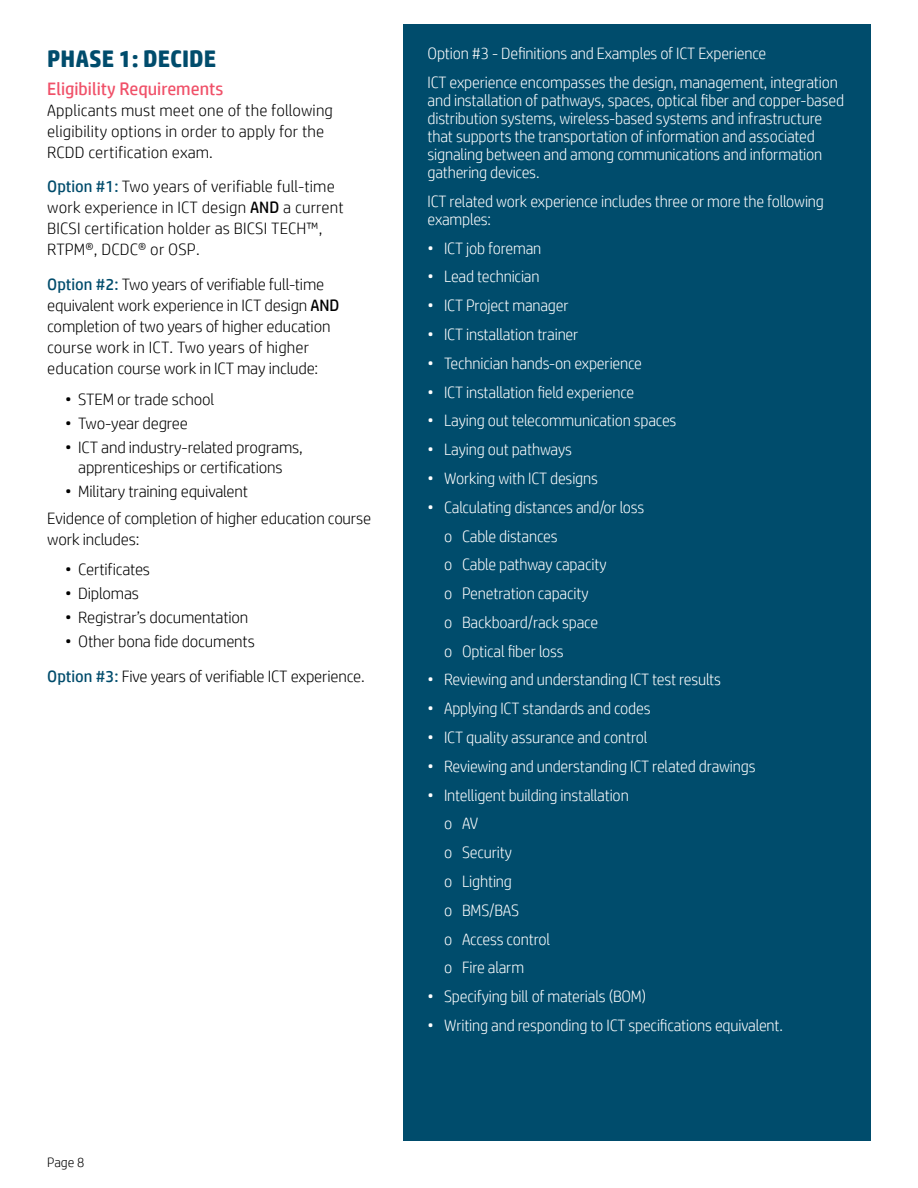
<style>
.page{position:relative;width:918px;height:1188px;background:#fff}
.page>*{position:absolute;margin:0;border:0;box-sizing:border-box;transform-origin:0 0}
.t1{font:700 24px "HP Simplified";color:#004c6c}
.t2{font:18px "HP Simplified";color:#f05169}
.t3{font:300 16.5px/28.8px "HP Simplified";letter-spacing:-.01em;color:#fff;scale:.96 1}
.t4{font:300 16.5px/21px "HP Simplified";letter-spacing:-.01em;color:#000}
.t5{font:300 16.5px/21px "HP Simplified";letter-spacing:.01em;color:#000}
.t6{font:300 13.5px "HP Simplified";color:#000}
.s1{font-weight:400;color:#004c6c}
.s2{font-weight:400}
</style>
<div class="page">
<div style="left:403px;top:24px;width:468px;height:1117px;background:#004c6c"></div>
<h1 class="t1" style="left:47px;top:43px;width:171px">PHASE 1: DECIDE</h1>
<p class="t2" style="left:47px;top:76px;width:178px">Eligibility Requirements</p>
<p class="t5" style="left:47px;top:99px;width:287px">Applicants must meet one of the following eligibility options in order to apply for the<br>RCDD certification exam.</p>
<p class="t5" style="left:47px;top:175px;width:298px"><span class="s1">Option #1:</span> Two years of verifiable full-time work experience in ICT design <span class="s2">AND</span> a current BICSI certification holder as BICSI TECH™, RTPM®, DCDC® or OSP.</p>
<p class="t4" style="left:47px;top:273px;width:294px"><span class="s1">Option #2:</span> Two years of verifiable full-time equivalent work experience in ICT design <span class="s2">AND </span>completion of two years of higher education course work in ICT. Two years of higher education course work in ICT may include:</p>
<p class="t4" style="left:65px;top:388px;width:151px">• STEM or trade school</p>
<p class="t4" style="left:65px;top:412px;width:124px">• Two-year degree</p>
<p class="t4" style="left:65px;top:437px;width:239px;line-height:19.5px;text-align:center">• ICT and industry-related programs, apprenticeships or certifications</p>
<p class="t4" style="left:47px;top:477px;width:325px;line-height:27.8px;text-indent:18px">• Military training equivalent<br>Evidence of completion of higher education course</p>
<p class="t4" style="left:47px;top:529px;width:94px">work includes:</p>
<p class="t4" style="left:65px;top:559px;width:86px">• Certificates</p>
<p class="t4" style="left:65px;top:583px;width:75px">• Diplomas</p>
<p class="t4" style="left:65px;top:607px;width:185px">• Registrar’s documentation</p>
<p class="t4" style="left:47px;top:624px;width:319px;line-height:34.5px;text-indent:18px">• Other bona fide documents<br><span class="s1">Option #3:</span> Five years of verifiable ICT experience.</p>
<p class="t6" style="left:47px;top:1153px;width:39px">Page 8</p>
<p class="t3" style="left:428px;top:39px;width:429px">Option #3 - Definitions and Examples of ICT Experience<br>ICT experience encompasses the design, management, integration</p>
<p class="t3" style="left:428px;top:91px;width:436px;line-height:18px">and installation of pathways, spaces, optical fiber and copper-based distribution systems, wireless-based systems and infrastructure that supports the transportation of information and associated signaling between and among communications and information gathering devices.</p>
<p class="t3" style="left:428px;top:192px;width:414px;line-height:18px">ICT related work experience includes three or more the following examples:</p>
<p class="t3" style="left:428px;top:233px;width:120px">• ICT job foreman</p>
<p class="t3" style="left:428px;top:262px;width:118px">• Lead technician</p>
<p class="t3" style="left:428px;top:291px;width:148px">• ICT Project manager</p>
<p class="t3" style="left:428px;top:319px;width:159px">• ICT installation trainer</p>
<p class="t3" style="left:428px;top:348px;width:225px">• Technician hands-on experience</p>
<p class="t3" style="left:428px;top:377px;width:217px">• ICT installation field experience</p>
<p class="t3" style="left:428px;top:406px;width:261px">• Laying out telecommunication spaces</p>
<p class="t3" style="left:428px;top:435px;width:152px">• Laying out pathways</p>
<p class="t3" style="left:428px;top:463px;width:179px">• Working with ICT designs</p>
<p class="t3" style="left:444px;top:492px;width:210px;text-indent:-17px">• Calculating distances and/or loss o Cable distances<br>o Cable pathway capacity<br>o Penetration capacity<br>o Backboard/rack space<br>o Optical fiber loss</p>
<p class="t3" style="left:428px;top:665px;width:307px">• Reviewing and understanding ICT test results</p>
<p class="t3" style="left:428px;top:694px;width:234px">• Applying ICT standards and codes</p>
<p class="t3" style="left:428px;top:722px;width:231px">• ICT quality assurance and control</p>
<p class="t3" style="left:428px;top:751px;width:343px">• Reviewing and understanding ICT related drawings</p>
<p class="t3" style="left:444px;top:780px;width:194px;text-indent:-17px">• Intelligent building installation o AV<br>o Security<br>o Lighting<br>o BMS/BAS<br>o Access control<br>o Fire alarm</p>
<p class="t3" style="left:428px;top:982px;width:229px">• Specifying bill of materials (BOM)</p>
<p class="t3" style="left:428px;top:1010px;width:372px">• Writing and responding to ICT specifications equivalent.</p>
</div>
